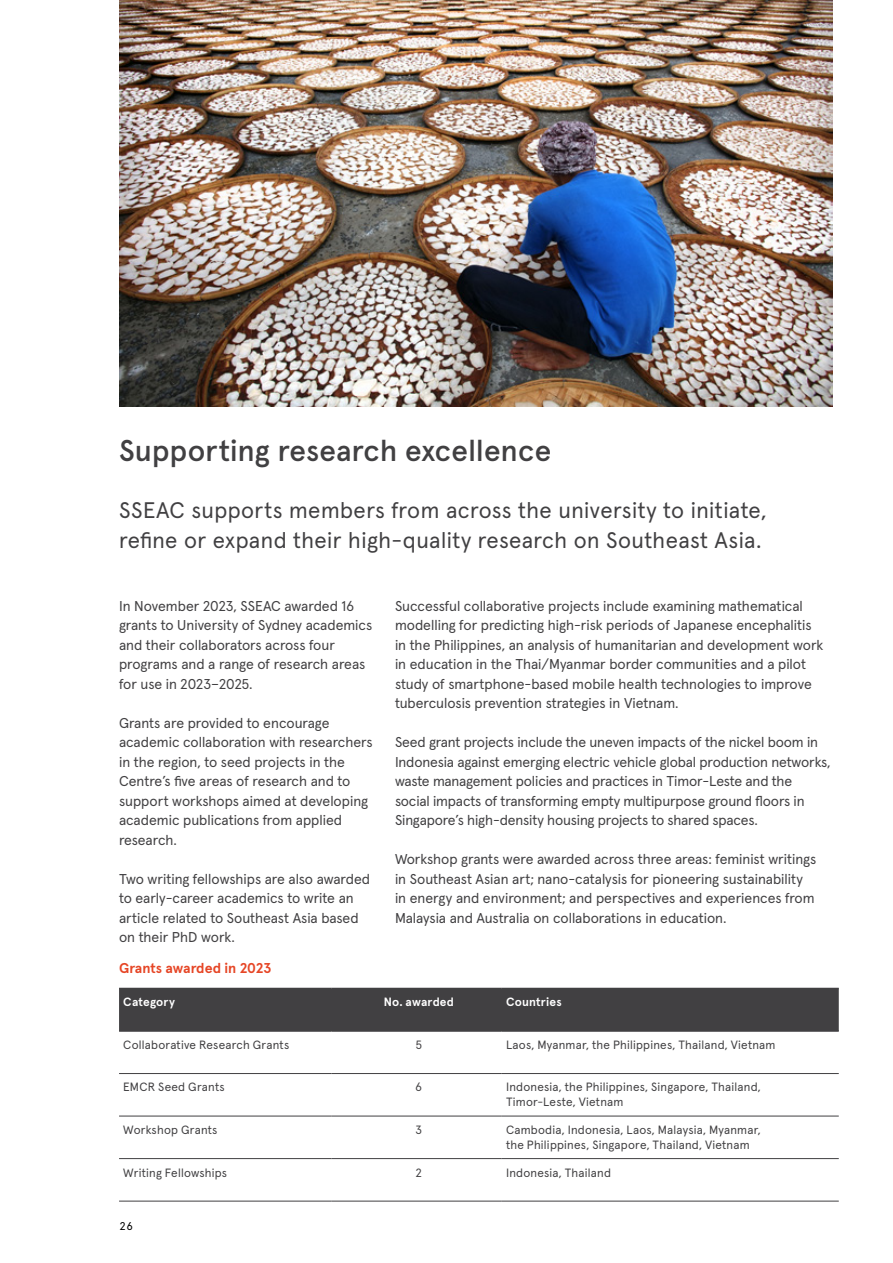
<style>
.page{position:relative;width:893px;height:1263px;background:#fff}
.page>*{position:absolute;margin:0;border:0;box-sizing:border-box;transform-origin:0 0}
.t1{font:500 30px "Apercu Pro";letter-spacing:.01em;color:#414042}
.t2{font:22.5px/30px "Apercu Pro";letter-spacing:.02em;color:#414042}
.t3{font:14.25px/19.5px "Apercu Pro";color:#414042}
.t4{font:700 14.25px "Apercu Pro";letter-spacing:-.005em;color:#e64626}
.t5{font:12px/14.7px "Apercu Pro";letter-spacing:.015em;color:#414042}
.t6{font:700 12px "Apercu Pro";letter-spacing:.015em;color:#fff}
.t7{font:11.25px "Apercu Mono Pro";color:#000}
</style>
<div class="page">
<img style="left:120px;top:0;width:712px;height:406px">
<div style="left:119px;top:989px;width:720px;height:41px;background:#414042"></div>
<hr style="left:119px;top:988px;width:213px;height:1px;background:#414042">
<hr style="left:332px;top:988px;width:170px;height:1px;background:#414042">
<hr style="left:502px;top:988px;width:337px;height:1px;background:#414042">
<hr style="left:119px;top:1030px;width:213px;height:2px;background:#414042">
<hr style="left:332px;top:1030px;width:170px;height:2px;background:#414042">
<hr style="left:502px;top:1030px;width:337px;height:2px;background:#414042">
<hr style="left:119px;top:1073px;width:213px;height:1px;background:#414042">
<hr style="left:332px;top:1073px;width:170px;height:1px;background:#414042">
<hr style="left:502px;top:1073px;width:337px;height:1px;background:#414042">
<hr style="left:119px;top:1116px;width:213px;height:1px;background:#414042">
<hr style="left:332px;top:1116px;width:170px;height:1px;background:#414042">
<hr style="left:502px;top:1116px;width:337px;height:1px;background:#414042">
<hr style="left:119px;top:1158px;width:213px;height:1px;background:#414042">
<hr style="left:332px;top:1158px;width:170px;height:1px;background:#414042">
<hr style="left:502px;top:1158px;width:337px;height:1px;background:#414042">
<hr style="left:119px;top:1201px;width:213px;height:1px;background:#414042">
<hr style="left:332px;top:1201px;width:170px;height:1px;background:#414042">
<hr style="left:502px;top:1201px;width:337px;height:1px;background:#414042">
<h1 class="t1" style="left:119px;top:427px;width:434px">Supporting research excellence</h1>
<h2 class="t2" style="left:119px;top:494px;width:649px">SSEAC supports members from across the university to initiate, refine or expand their high-quality research on Southeast Asia.</h2>
<p class="t3" style="left:119px;top:595px;width:255px">In November 2023, SSEAC awarded 16 grants to University of Sydney academics and their collaborators across four programs and a range of research areas for use in 2023–2025.</p>
<p class="t3" style="left:119px;top:712px;width:255px">Grants are provided to encourage academic collaboration with researchers in the region, to seed projects in the Centre’s five areas of research and to support workshops aimed at developing academic publications from applied research.</p>
<p class="t3" style="left:119px;top:868px;width:252px">Two writing fellowships are also awarded to early-career academics to write an article related to Southeast Asia based on their PhD work.</p>
<p class="t3" style="left:395px;top:595px;width:430px">Successful collaborative projects include examining mathematical modelling for predicting high-risk periods of Japanese encephalitis in the Philippines, an analysis of humanitarian and development work in education in the Thai/Myanmar border communities and a pilot study of smartphone-based mobile health technologies to improve tuberculosis prevention strategies in Vietnam.</p>
<p class="t3" style="left:395px;top:731px;width:437px">Seed grant projects include the uneven impacts of the nickel boom in Indonesia against emerging electric vehicle global production networks, waste management policies and practices in Timor-Leste and the social impacts of transforming empty multipurpose ground floors in Singapore’s high-density housing projects to shared spaces.</p>
<p class="t3" style="left:395px;top:848px;width:423px">Workshop grants were awarded across three areas: feminist writings in Southeast Asian art; nano-catalysis for pioneering sustainability in energy and environment; and perspectives and experiences from Malaysia and Australia on collaborations in education.</p>
<p class="t4" style="left:119px;top:957px;width:154px">Grants awarded in 2023</p>
<p class="t6" style="left:123px;top:993px;width:53px">Category</p>
<p class="t6" style="left:384px;top:993px;width:72px">No. awarded</p>
<p class="t6" style="left:506px;top:993px;width:57px">Countries</p>
<p class="t5" style="left:123px;top:1036px;width:167px">Collaborative Research Grants</p>
<p class="t5" style="left:416px;top:1036px;width:8px">5</p>
<p class="t5" style="left:506px;top:1036px;width:271px">Laos, Myanmar, the Philippines, Thailand, Vietnam</p>
<p class="t5" style="left:123px;top:1079px;width:103px">EMCR Seed Grants</p>
<p class="t5" style="left:416px;top:1079px;width:8px">6</p>
<p class="t5" style="left:506px;top:1079px;width:256px">Indonesia, the Philippines, Singapore, Thailand,<br>Timor-Leste, Vietnam</p>
<p class="t5" style="left:123px;top:1121px;width:96px">Workshop Grants</p>
<p class="t5" style="left:416px;top:1121px;width:8px">3</p>
<p class="t5" style="left:506px;top:1121px;width:256px">Cambodia, Indonesia, Laos, Malaysia, Myanmar, the Philippines, Singapore, Thailand, Vietnam</p>
<p class="t5" style="left:123px;top:1164px;width:105px">Writing Fellowships</p>
<p class="t5" style="left:416px;top:1164px;width:7px">2</p>
<p class="t5" style="left:506px;top:1164px;width:106px">Indonesia, Thailand</p>
<p class="t7" style="left:119px;top:1218px;width:16px">26</p>
</div>
